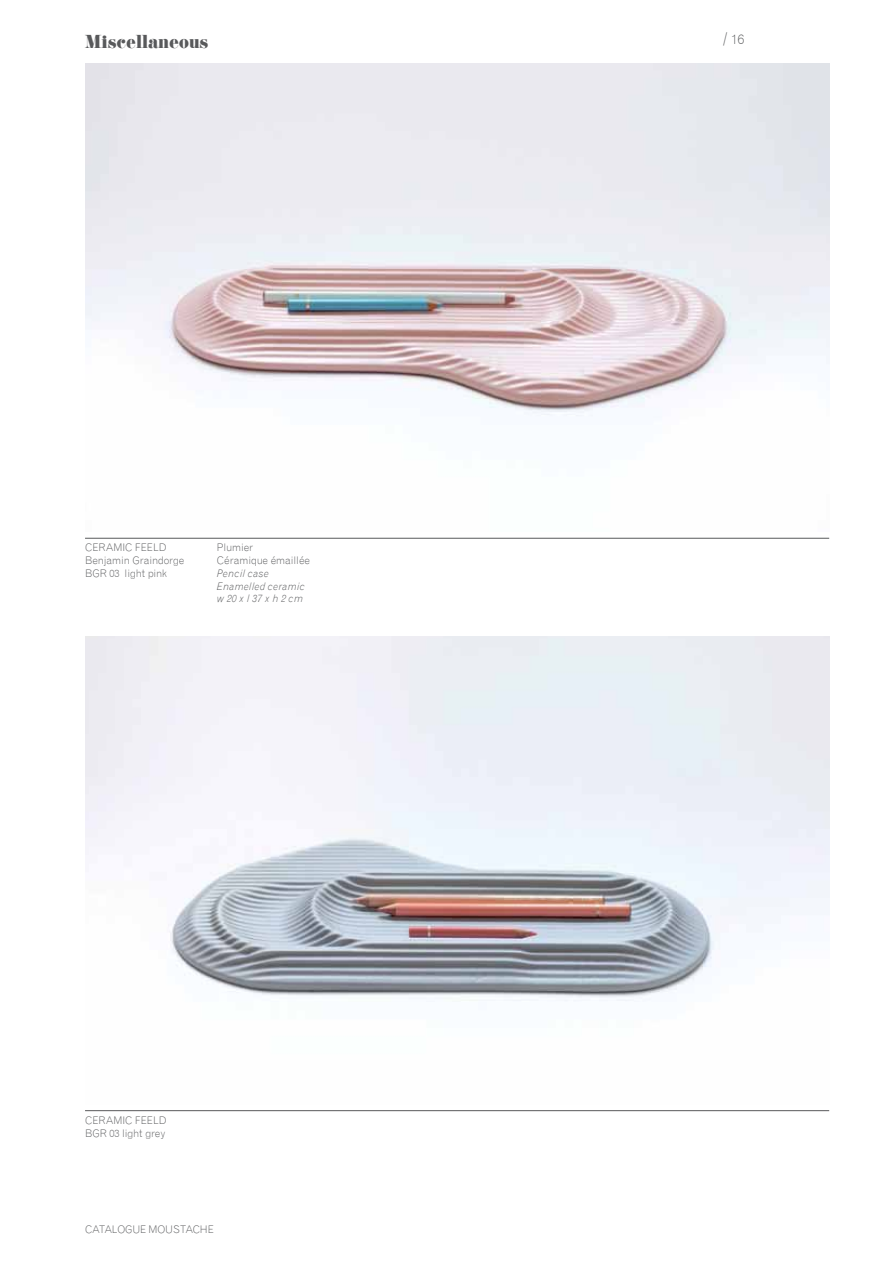
<style>
.page{position:relative;width:893px;height:1263px;background:#fff}
.page>*{position:absolute;margin:0;border:0;box-sizing:border-box;transform-origin:0 0}
.t1{font:19.5px "Didoni URWD Nor";letter-spacing:-.01em;color:#58595b}
.t2{font:300 13.5px "Grotesque";color:#58595b}
.t3{font:300 10.5px/12.8px "Grotesque";letter-spacing:-.01em;color:#58595b}
.t4{font:italic 300 10.5px/12.8px "Grotesque";letter-spacing:.01em;color:#58595b}
.s1{font-size:15px}
</style>
<div class="page">
<hr style="left:85px;top:1110px;width:744px;height:1px;background:#58595b">
<hr style="left:85px;top:538px;width:744px;height:1px;background:#58595b">
<img style="left:85px;top:637px;width:744px;height:364px">
<img style="left:85px;top:64px;width:744px;height:352px">
<h1 class="t1" style="left:85px;top:29px;width:125px">Miscellaneous</h1>
<p class="t3" style="left:85px;top:541px;width:15px">Ceramic</p>
<p class="t3" style="left:85px;top:541px;width:101px;text-indent:50px">Feeld<br>Benjamin Graindorge<br>BGR 03 light pink</p>
<p class="t3" style="left:217px;top:541px;width:95px">Plumier<br>Céramique émaillée</p>
<p class="t4" style="left:217px;top:567px;width:89px">Pencil case<br>Enamelled ceramic w 20 x l 37 x h 2 cm</p>
<p class="t3" style="left:85px;top:1114px;width:15px">Ceramic</p>
<p class="t3" style="left:85px;top:1114px;width:83px;text-align:right">Feeld<br>BGR 03 light grey</p>
<p class="t3" style="left:85px;top:1223px;width:130px">CATALOGUE MOUSTACHE</p>
<p class="t2" style="left:723px;top:31px;width:23px"><span class="s1">/</span> 16</p>
</div>
